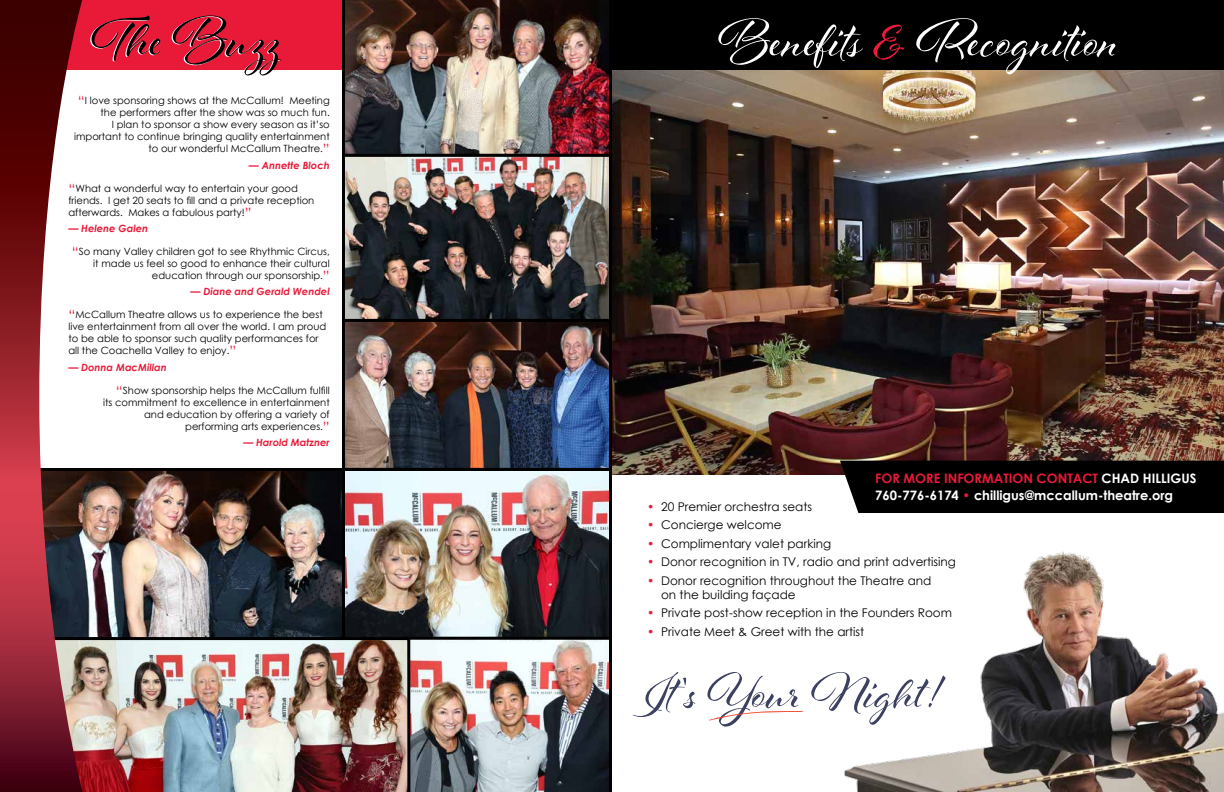
<style>
.page{position:relative;width:1224px;height:792px;background:#fff}
.page>*{position:absolute;margin:0;border:0;box-sizing:border-box;transform-origin:0 0}
.t1{font:60px "Al Fresco";color:#000}
.t2{font:57px "Al Fresco";color:#fff}
.t3{font:700 13px/17px "Century Gothic";color:#fff}
.t4{font:12px/14px "Century Gothic";color:#000}
.t5{font:10px/12px "Century Gothic";color:#000;text-align:right}
.t6{font:italic 700 10px "Century Gothic";color:#e91a38}
.s1{font-size:14px;color:#e91a38}
.s2{color:#ed1a3b}
.s3{color:#e91a38}
</style>
<div class="page">
<img style="left:612px;top:70px;width:612px;height:404px">
<div style="left:612px;top:0;width:612px;height:70px;background:#000"></div>
<img style="left:844px;top:551px;width:380px;height:241px">
<svg style="left:633px;top:672px;width:313px;height:55px"></svg>
<div style="left:840px;top:461px;width:384px;height:52px;background:#000"></div>
<img style="left:83px;top:472px;width:259px;height:165px">
<div style="left:27px;top:0;width:323px;height:70px;background:#e91a38"></div>
<img style="left:346px;top:157px;width:262px;height:480px">
<div style="left:342px;top:468px;width:270px;height:173px;border:3px solid #000"></div>
<div style="left:342px;top:153px;width:270px;height:169px;border:3px solid #000"></div>
<div style="left:342px;top:319px;width:270px;height:152px;border:3px solid #000"></div>
<img style="left:342px;top:0;width:270px;height:157px">
<img style="left:410px;top:637px;width:202px;height:155px">
<img style="left:83px;top:637px;width:327px;height:155px">
<svg style="left:0;top:0;width:83px;height:792px"></svg>
<h1 class="t1" style="left:91px;top:-1px;width:191px">The Buzz</h1>
<p class="t5" style="left:74px;top:95px;width:257px"><span class="s1">“</span>I love sponsoring shows at the McCallum! Meeting the performers after the show was so much fun.<br>I plan to sponsor a show every season as it’so important to continue bringing quality entertainment to our wonderful McCallum Theatre.<span class="s1">”</span></p>
<p class="t6" style="left:249px;top:158px;width:82px">— Annette Bloch</p>
<p class="t5" style="left:68px;top:182px;width:248px;text-align:left"><span class="s1">“</span>What a wonderful way to entertain your good friends. I get 20 seats to fill and a private reception afterwards. Makes a fabulous party!<span class="s1">”</span></p>
<p class="t6" style="left:68px;top:221px;width:81px">— Helene Galen</p>
<p class="t5" style="left:72px;top:245px;width:259px"><span class="s1">“</span>So many Valley children got to see Rhythmic Circus, it made us feel so good to enhance their cultural education through our sponsorship.<span class="s1">”</span></p>
<p class="t6" style="left:191px;top:284px;width:141px">— Diane and Gerald Wendel</p>
<p class="t5" style="left:68px;top:308px;width:259px;text-align:left"><span class="s1">“</span>McCallum Theatre allows us to experience the best live entertainment from all over the world. I am proud to be able to sponsor such quality performances for all the Coachella Valley to enjoy.<span class="s1">”</span></p>
<p class="t6" style="left:68px;top:360px;width:100px">— Donna MacMillan</p>
<p class="t5" style="left:103px;top:384px;width:228px"><span class="s1">“</span>Show sponsorship helps the McCallum fulfill<br>its commitment to excellence in entertainment and education by offering a variety of performing arts experiences.<span class="s1">”</span></p>
<p class="t6" style="left:243px;top:435px;width:88px">— Harold Matzner</p>
<h2 class="t2" style="left:718px;top:2px;width:401px">Benefits <span class="s2">&amp;</span> Recognition</h2>
<h3 class="t3" style="left:875px;top:469px;width:323px"><span class="s3">FOR MORE INFORMATION CONTACT</span> CHAD HILLIGUS<br>760-776-6174 <span class="s3">•</span> chilligus@mccallum-theatre.org</h3>
<p class="t4" style="left:647px;top:499px;width:167px"><span class="s2">•</span> 20 Premier orchestra seats</p>
<p class="t4" style="left:647px;top:518px;width:136px"><span class="s2">•</span> Concierge welcome</p>
<p class="t4" style="left:647px;top:536px;width:186px"><span class="s2">•</span> Complimentary valet parking</p>
<p class="t4" style="left:647px;top:555px;width:310px"><span class="s2">•</span> Donor recognition in TV, radio and print advertising</p>
<p class="t4" style="left:661px;top:573px;width:272px;text-indent:-14px"><span class="s2">•</span> Donor recognition throughout the Theatre and on the building façade</p>
<p class="t4" style="left:647px;top:606px;width:306px"><span class="s2">•</span> Private post-show reception in the Founders Room</p>
<p class="t4" style="left:647px;top:624px;width:219px"><span class="s2">•</span> Private Meet &amp; Greet with the artist</p>
</div>
